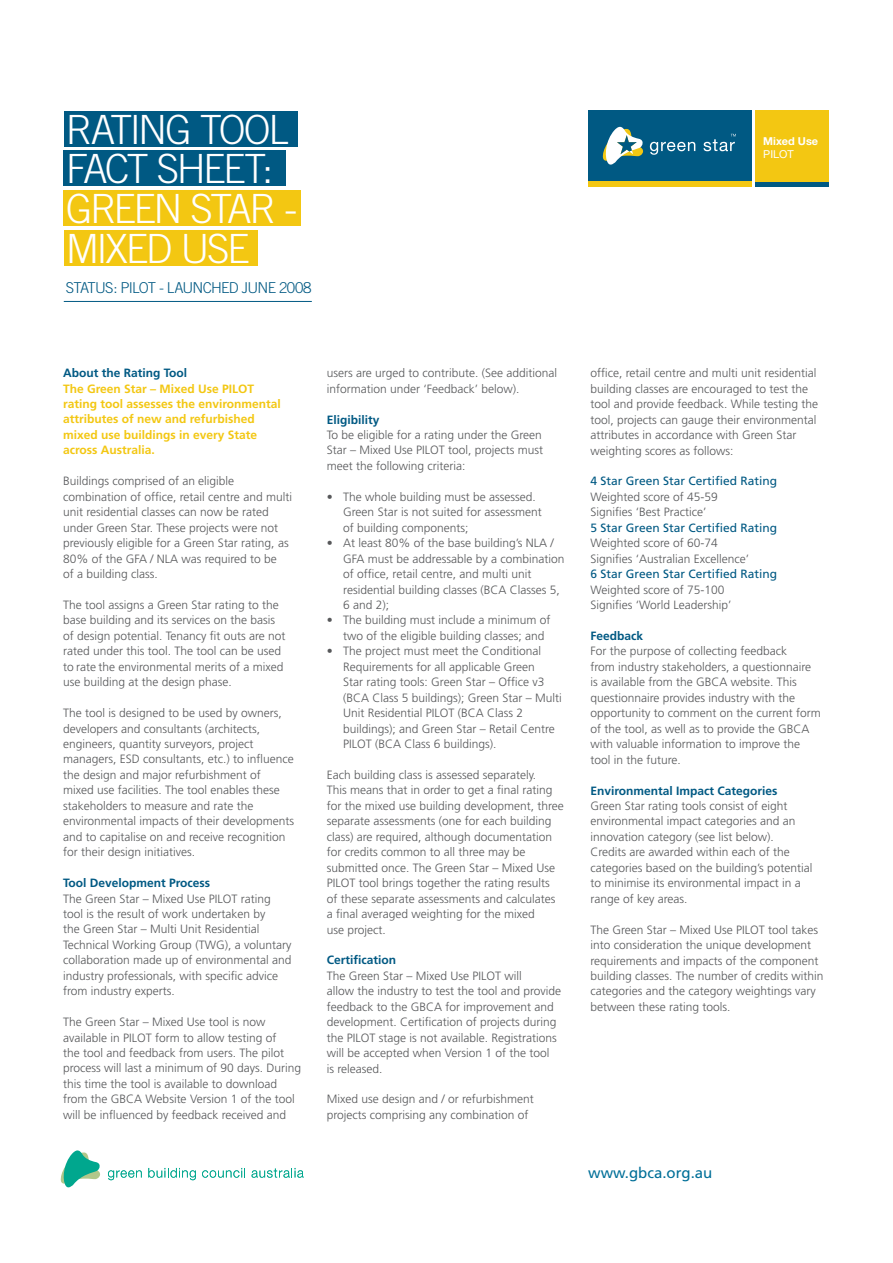
<style>
.page{position:relative;width:893px;height:1263px;background:#fff}
.page>*{position:absolute;margin:0;border:0;box-sizing:border-box;transform-origin:0 0}
.t1{font:300 40.35px/39.8px "Trade Gothic";letter-spacing:-.065em;color:#fff}
.t2{font:300 15px "Trade Gothic";letter-spacing:-.055em;color:#005983}
.t3{font:15px "Frutiger";color:#016f98}
.t4{font:300 12px/15.5px "Frutiger";color:#57585a}
.t5{font:700 12px/15.5px "Frutiger";color:#f3c712}
.t6{font:700 12px "Frutiger";color:#005983}
.t7{font:12px "Frutiger";color:#005983}
.t8{font:700 10.95px "Helvetica Neue";color:#fff}
.t9{font:10.95px "Helvetica Neue";color:#fff}
</style>
<div class="page">
<div style="left:64px;top:111px;width:234px;height:35px;background:#005983"></div>
<div style="left:64px;top:150px;width:222px;height:36px;background:#005983"></div>
<div style="left:64px;top:190px;width:237px;height:36px;background:#f3c712"></div>
<div style="left:64px;top:230px;width:193px;height:36px;background:#f3c712"></div>
<svg style="left:61px;top:1150px;width:81px;height:37px"></svg>
<svg style="left:148px;top:1168px;width:48px;height:12px"></svg>
<svg style="left:202px;top:1168px;width:43px;height:10px"></svg>
<svg style="left:252px;top:1168px;width:52px;height:10px"></svg>
<div style="left:588px;top:111px;width:164px;height:71px;background:#005983"></div>
<div style="left:588px;top:181px;width:164px;height:6px;background:#f3c712"></div>
<div style="left:756px;top:181px;width:73px;height:6px;background:#005983"></div>
<div style="left:756px;top:111px;width:73px;height:71px;background:#f3c712"></div>
<svg style="left:703px;top:134px;width:33px;height:17px"></svg>
<svg style="left:602px;top:126px;width:93px;height:39px"></svg>
<hr style="left:64px;top:301px;width:248px;height:1px;background:#005983">
<h1 class="t1" style="left:66px;top:109px;width:233px">RATING TOOL<br>FACT SHEET:<br>GREEN STAR -<br>MIXED USE</h1>
<p class="t2" style="left:66px;top:279px;width:71px">STATUS: PILOT</p>
<p class="t2" style="left:159px;top:279px;width:154px">- LAUNCHED JUNE 2008</p>
<p class="t8" style="left:763px;top:134px;width:56px">Mixed Use</p>
<p class="t9" style="left:763px;top:147px;width:32px">PILOT</p>
<p class="t6" style="left:63px;top:366px;width:126px">About the Rating Tool</p>
<p class="t5" style="left:63px;top:381px;width:219px">The Green Star – Mixed Use PILOT rating tool assesses the environmental attributes of new and refurbished mixed use buildings in every State across Australia.</p>
<p class="t4" style="left:63px;top:474px;width:230px">Buildings comprised of an eligible combination of office, retail centre and multi unit residential classes can now be rated under Green Star. These projects were not previously eligible for a Green Star rating, as 80% of the GFA / NLA was required to be<br>of a building class.</p>
<p class="t4" style="left:63px;top:597px;width:224px">The tool assigns a Green Star rating to the base building and its services on the basis of design potential. Tenancy fit outs are not rated under this tool. The tool can be used to rate the environmental merits of a mixed use building at the design phase.</p>
<p class="t4" style="left:63px;top:705px;width:233px">The tool is designed to be used by owners, developers and consultants (architects, engineers, quantity surveyors, project managers, ESD consultants, etc.) to influence the design and major refurbishment of mixed use facilities. The tool enables these stakeholders to measure and rate the environmental impacts of their developments and to capitalise on and receive recognition for their design initiatives.</p>
<p class="t6" style="left:63px;top:876px;width:149px">Tool Development Process</p>
<p class="t4" style="left:63px;top:891px;width:230px">The Green Star – Mixed Use PILOT rating tool is the result of work undertaken by<br>the Green Star – Multi Unit Residential Technical Working Group (TWG), a voluntary collaboration made up of environmental and industry professionals, with specific advice from industry experts.</p>
<p class="t4" style="left:63px;top:1014px;width:240px">The Green Star – Mixed Use tool is now available in PILOT form to allow testing of<br>the tool and feedback from users. The pilot process will last a minimum of 90 days. During this time the tool is available to download from the GBCA Website Version 1 of the tool will be influenced by feedback received and</p>
<p class="t4" style="left:327px;top:365px;width:232px">users are urged to contribute. (See additional information under ‘Feedback’ below).</p>
<p class="t6" style="left:327px;top:412px;width:54px">Eligibility</p>
<p class="t4" style="left:327px;top:427px;width:218px;text-align:justify">To be eligible for a rating under the Green Star – Mixed Use PILOT tool, projects must meet the following criteria:</p>
<p class="t4" style="left:343px;top:489px;width:200px;text-indent:-17px">• The whole building must be assessed.<br>Green Star is not suited for assessment of building components;</p>
<p class="t4" style="left:343px;top:535px;width:223px;text-indent:-16px">• At least 80% of the base building’s NLA / GFA must be addressable by a combination of office, retail centre, and multi unit residential building classes (BCA Classes 5, 6 and 2);</p>
<p class="t4" style="left:343px;top:613px;width:209px;text-indent:-16px">• The building must include a minimum of two of the eligible building classes; and</p>
<p class="t4" style="left:343px;top:644px;width:220px;text-indent:-16px">• The project must meet the Conditional Requirements for all applicable Green<br>Star rating tools: Green Star – Office v3 (BCA Class 5 buildings); Green Star – Multi Unit Residential PILOT (BCA Class 2 buildings); and Green Star – Retail Centre PILOT (BCA Class 6 buildings).</p>
<p class="t4" style="left:327px;top:767px;width:239px">Each building class is assessed separately.<br>This means that in order to get a final rating for the mixed use building development, three separate assessments (one for each building class) are required, although documentation for credits common to all three may be submitted once. The Green Star – Mixed Use PILOT tool brings together the rating results<br>of these separate assessments and calculates a final averaged weighting for the mixed<br>use project.</p>
<p class="t6" style="left:327px;top:953px;width:71px">Certification</p>
<p class="t4" style="left:327px;top:968px;width:236px">The Green Star – Mixed Use PILOT will<br>allow the industry to test the tool and provide feedback to the GBCA for improvement and development. Certification of projects during the PILOT stage is not available. Registrations will be accepted when Version 1 of the tool<br>is released.</p>
<p class="t4" style="left:327px;top:1092px;width:209px">Mixed use design and / or refurbishment projects comprising any combination of</p>
<p class="t4" style="left:590px;top:366px;width:229px">office, retail centre and multi unit residential building classes are encouraged to test the tool and provide feedback. While testing the tool, projects can gauge their environmental attributes in accordance with Green Star weighting scores as follows:</p>
<p class="t7" style="left:590px;top:474px;width:188px">4 Star Green Star Certified Rating</p>
<p class="t4" style="left:590px;top:489px;width:129px">Weighted score of 45-59<br>Signifies ‘Best Practice’</p>
<p class="t7" style="left:590px;top:521px;width:188px">5 Star Green Star Certified Rating</p>
<p class="t4" style="left:590px;top:536px;width:160px">Weighted score of 60-74<br>Signifies ‘Australian Excellence’</p>
<p class="t7" style="left:590px;top:567px;width:188px">6 Star Green Star Certified Rating</p>
<p class="t4" style="left:590px;top:582px;width:143px">Weighted score of 75-100<br>Signifies ‘World Leadership’</p>
<p class="t6" style="left:590px;top:629px;width:54px">Feedback</p>
<p class="t4" style="left:590px;top:644px;width:232px">For the purpose of collecting feedback<br>from industry stakeholders, a questionnaire is available from the GBCA website. This questionnaire provides industry with the opportunity to comment on the current form of the tool, as well as to provide the GBCA with valuable information to improve the tool in the future.</p>
<p class="t6" style="left:590px;top:783px;width:189px">Environmental Impact Categories</p>
<p class="t4" style="left:590px;top:798px;width:224px">Green Star rating tools consist of eight environmental impact categories and an innovation category (see list below).<br>Credits are awarded within each of the categories based on the building’s potential to minimise its environmental impact in a range of key areas.</p>
<p class="t4" style="left:590px;top:922px;width:235px">The Green Star – Mixed Use PILOT tool takes into consideration the unique development requirements and impacts of the component building classes. The number of credits within categories and the category weightings vary between these rating tools.</p>
<p class="t3" style="left:588px;top:1164px;width:126px">www.gbca.org.au</p>
</div>
